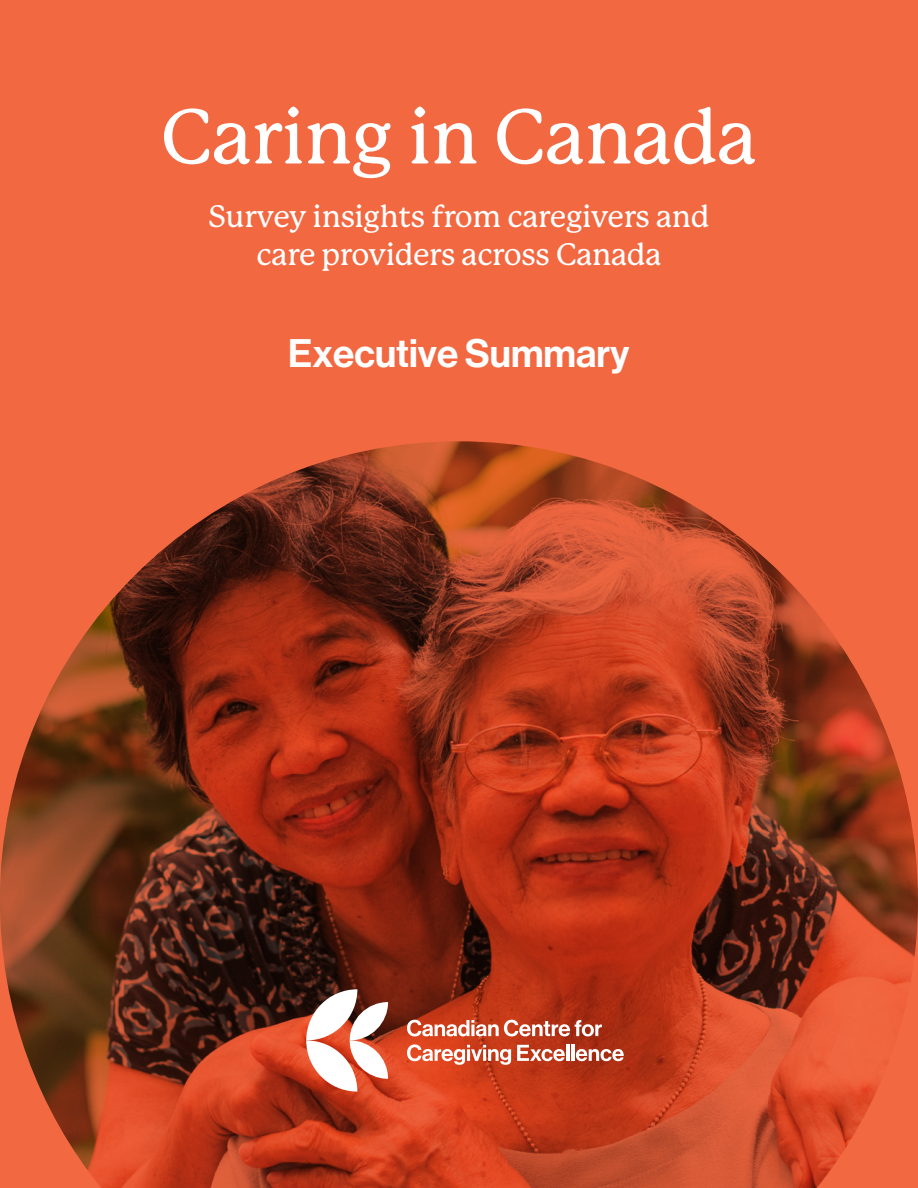
<style>
.page{position:relative;width:918px;height:1188px;background:#f26841}
.page>*{position:absolute;margin:0;border:0;box-sizing:border-box;transform-origin:0 0}
.COVER_H1{font:500 75.75px "P Mackinac Pro";letter-spacing:-.01em;color:#fff}
.t1{font:39px "N Haas Grotesk DS Pro 65 Md";color:#fff}
.cove_sub{font:500 30.3px/38.2px "P Mackinac Pro";letter-spacing:-.01em;color:#fff;text-align:center}
</style>
<div class="page">
<img style="left:0;top:441px;width:918px;height:747px">
<svg style="left:407px;top:1020px;width:195px;height:16px;background:#d78875"></svg>
<svg style="left:407px;top:1044px;width:104px;height:21px;background:#e3836b"></svg>
<svg style="left:517px;top:1045px;width:48px;height:16px"></svg>
<hr style="left:566px;top:1045px;width:3px;height:16px;background:#fff">
<hr style="left:571px;top:1045px;width:3px;height:16px;background:#fff">
<svg style="left:576px;top:1049px;width:48px;height:12px"></svg>
<svg style="left:306px;top:989px;width:82px;height:103px;background:#d3a297"></svg>
<h1 class="COVER_H1" style="left:161px;top:94px;width:598px">Caring in Canada</h1>
<h2 class="cove_sub" style="left:208px;top:198px;width:503px">Survey insights from caregivers and care providers across Canada</h2>
<h2 class="t1" style="left:288px;top:330px;width:343px">Executive Summary</h2>
</div>
